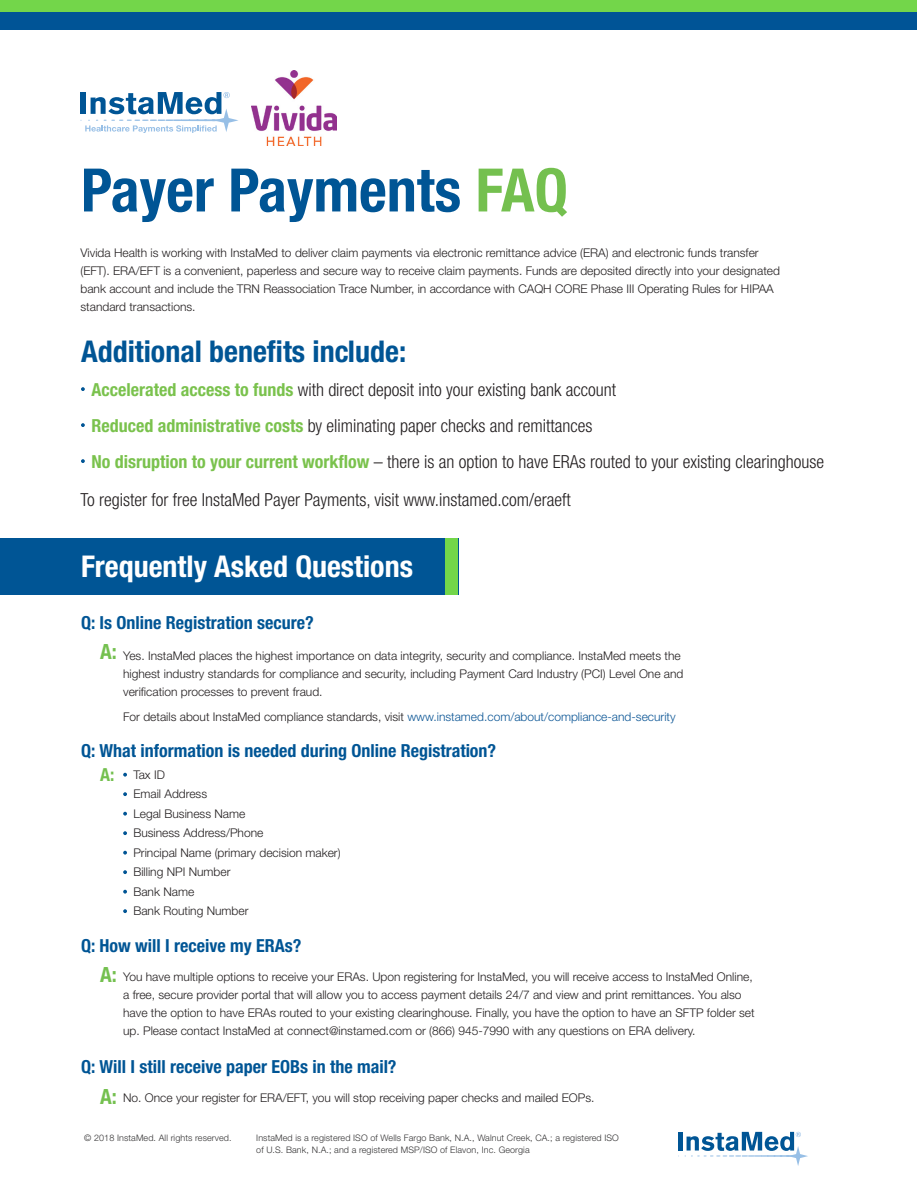
<style>
.page{position:relative;width:918px;height:1188px;background:#fff}
.page>*{position:absolute;margin:0;border:0;box-sizing:border-box;transform-origin:0 0}
.t1{font:700 condensed 60px "Helvetica Neue LT Std";color:#005595}
.t2{font:700 condensed 30px "Helvetica Neue LT Std";color:#005595}
.t3{font:700 condensed 30px "Helvetica Neue LT Std";color:#fff}
.t4{font:700 condensed 21px "Helvetica Neue LT Std";color:#74c04f}
.t5{font:300 condensed 18px "Helvetica Neue LT Std";color:#231f20}
.t6{font:700 condensed 18px "Helvetica Neue LT Std";color:#005595}
.t7{font:700 condensed 18px "Helvetica Neue LT Std";color:#74c04f}
.t8{font:300 12px/18px "Helvetica Neue LT Std";color:#231f20}
.t9{font:300 9px/12px "Helvetica Neue LT Std";letter-spacing:.01em;color:#363536}
.s1{color:#74c04f}
.s2{font-weight:700;color:#7ac24d}
.s3{color:#0b5595}
</style>
<div class="page">
<div style="left:678px;top:1132px;width:5px;height:19px;background:#005595"></div>
<svg style="left:685px;top:1132px;width:123px;height:34px"></svg>
<svg style="left:81px;top:387px;width:4px;height:4px"></svg>
<svg style="left:81px;top:423px;width:4px;height:4px"></svg>
<svg style="left:81px;top:459px;width:4px;height:4px"></svg>
<svg style="left:123px;top:773px;width:4px;height:4px"></svg>
<svg style="left:123px;top:792px;width:4px;height:4px"></svg>
<svg style="left:123px;top:812px;width:4px;height:4px"></svg>
<svg style="left:123px;top:831px;width:4px;height:4px"></svg>
<svg style="left:123px;top:851px;width:4px;height:4px"></svg>
<svg style="left:123px;top:870px;width:4px;height:4px"></svg>
<svg style="left:123px;top:890px;width:4px;height:4px"></svg>
<svg style="left:123px;top:909px;width:4px;height:4px"></svg>
<div style="left:0;top:538px;width:458px;height:57px;background:#005595"></div>
<svg style="left:80px;top:92px;width:158px;height:41px"></svg>
<div style="left:1px;top:12px;width:916px;height:18px;background:#005496"></div>
<div style="left:1px;top:0;width:916px;height:12px;background:#73d64a"></div>
<div style="left:446px;top:538px;width:12px;height:57px;background:#73d64a"></div>
<img style="left:251px;top:70px;width:86px;height:75px">
<p class="t1" style="left:81px;top:154px;width:488px">Payer Payments <span class="s1">FAQ</span></p>
<p class="t8" style="left:80px;top:244px;width:701px">Vivida Health is working with InstaMed to deliver claim payments via electronic remittance advice (ERA) and electronic funds transfer (EFT). ERA/EFT is a convenient, paperless and secure way to receive claim payments. Funds are deposited directly into your designated bank account and include the TRN Reassociation Trace Number, in accordance with CAQH CORE Phase III Operating Rules for HIPAA standard transactions.</p>
<p class="t2" style="left:81px;top:333px;width:327px">Additional benefits include:</p>
<p class="t5" style="left:92px;top:379px;width:526px"><span class="s2">Accelerated access to funds</span> with direct deposit into your existing bank account</p>
<p class="t5" style="left:92px;top:415px;width:502px"><span class="s2">Reduced administrative costs</span> by eliminating paper checks and remittances</p>
<p class="t5" style="left:92px;top:451px;width:734px"><span class="s2">No disruption to your current workflow</span> – there is an option to have ERAs routed to your existing clearinghouse</p>
<p class="t5" style="left:80px;top:490px;width:492px">To register for free InstaMed Payer Payments, visit www.instamed.com/eraeft</p>
<p class="t3" style="left:81px;top:548px;width:334px">Frequently Asked Questions</p>
<p class="t6" style="left:81px;top:612px;width:234px">Q: Is Online Registration secure?</p>
<p class="t8" style="left:123px;top:646px;width:559px">Yes. InstaMed places the highest importance on data integrity, security and compliance. InstaMed meets the</p>
<p class="t8" style="left:123px;top:664px;width:562px">highest industry standards for compliance and security, including Payment Card Industry (PCI) Level One and</p>
<p class="t8" style="left:123px;top:682px;width:201px">verification processes to prevent fraud.</p>
<p class="t8" style="left:123px;top:708px;width:554px">For details about InstaMed compliance standards, visit <span class="s3">www.instamed.com/about/compliance-and-security</span></p>
<p class="t4" style="left:100px;top:639px;width:18px">A:</p>
<p class="t6" style="left:81px;top:740px;width:417px">Q: What information is needed during Online Registration?</p>
<p class="t7" style="left:100px;top:764px;width:16px">A:</p>
<p class="t8" style="left:133px;top:765px;width:33px">Tax ID</p>
<p class="t8" style="left:133px;top:785px;width:75px">Email Address</p>
<p class="t8" style="left:133px;top:804px;width:114px">Legal Business Name</p>
<p class="t8" style="left:133px;top:824px;width:132px">Business Address/Phone</p>
<p class="t8" style="left:133px;top:843px;width:209px">Principal Name (primary decision maker)</p>
<p class="t8" style="left:133px;top:863px;width:99px">Billing NPI Number</p>
<p class="t8" style="left:133px;top:882px;width:62px">Bank Name</p>
<p class="t8" style="left:133px;top:902px;width:117px">Bank Routing Number</p>
<p class="t6" style="left:81px;top:935px;width:222px">Q: How will I receive my ERAs?</p>
<p class="t8" style="left:123px;top:967px;width:631px">You have multiple options to receive your ERAs. Upon registering for InstaMed, you will receive access to InstaMed Online,</p>
<p class="t8" style="left:123px;top:985px;width:620px">a free, secure provider portal that will allow you to access payment details 24/7 and view and print remittances. You also</p>
<p class="t8" style="left:123px;top:1003px;width:633px">have the option to have ERAs routed to your existing clearinghouse. Finally, you have the option to have an SFTP folder set</p>
<p class="t8" style="left:123px;top:1021px;width:574px">up. Please contact InstaMed at connect@instamed.com or (866) 945-7990 with any questions on ERA delivery.</p>
<p class="t4" style="left:100px;top:962px;width:18px">A:</p>
<p class="t6" style="left:81px;top:1056px;width:317px">Q: Will I still receive paper EOBs in the mail?</p>
<p class="t4" style="left:100px;top:1083px;width:18px">A:</p>
<p class="t8" style="left:123px;top:1089px;width:473px">No. Once your register for ERA/EFT, you will stop receiving paper checks and mailed EOPs.</p>
<p class="t9" style="left:84px;top:1131px;width:149px">© 2018 InstaMed. All rights reserved.</p>
<p class="t9" style="left:256px;top:1131px;width:364px">InstaMed is a registered ISO of Wells Fargo Bank, N.A., Walnut Creek, CA.; a registered ISO of U.S. Bank, N.A.; and a registered MSP/ISO of Elavon, Inc. Georgia</p>
</div>
